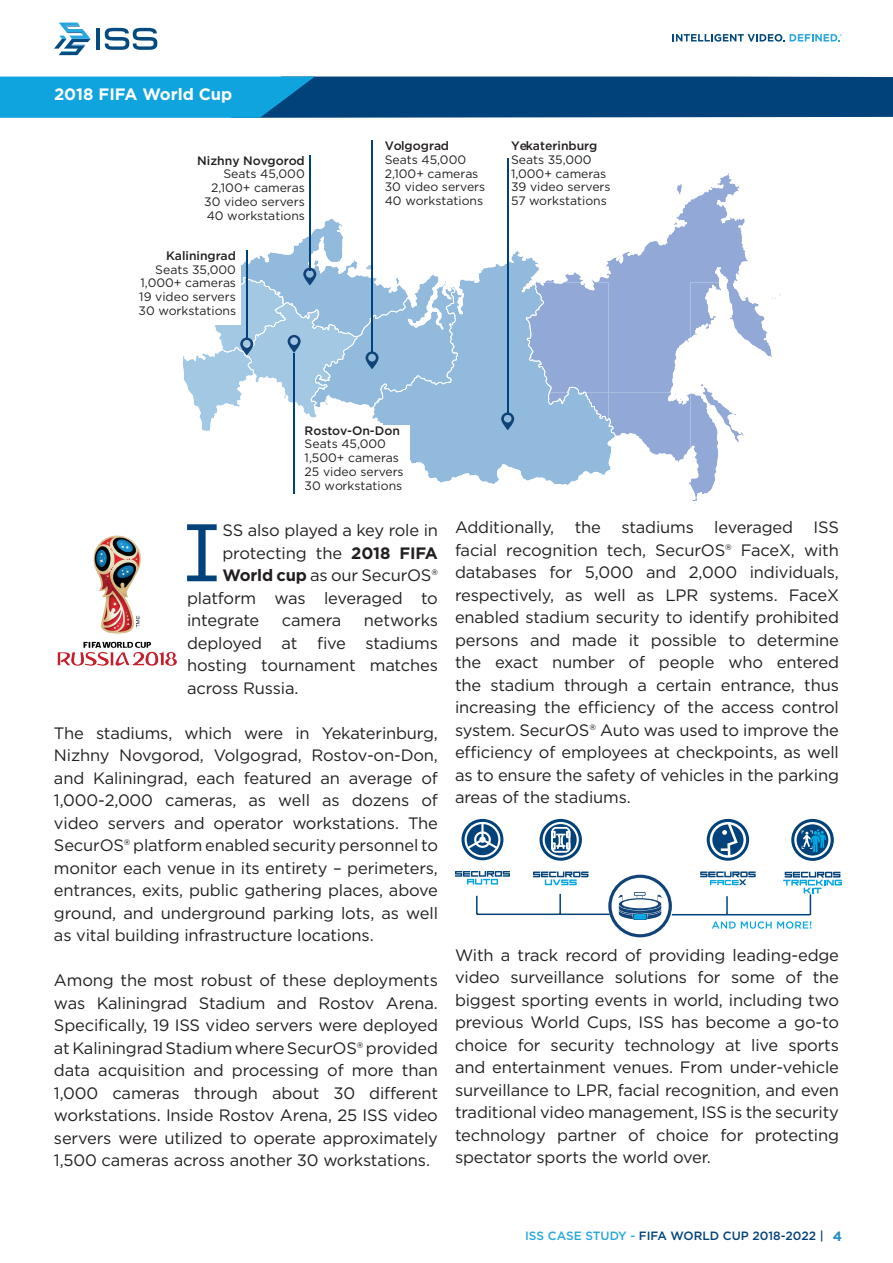
<style>
.page{position:relative;width:893px;height:1263px;background:#fff}
.page>*{position:absolute;margin:0;border:0;box-sizing:border-box;transform-origin:0 0}
.t1{font:78.6px "Adelle Mono Flex";color:#004279}
.t2{font:16.5px/22.5px "Gotham";letter-spacing:-.01em;color:#231f20;text-align:justify}
.t3{font:700 16.5px "Gotham";color:#fff}
.t4{font:12.15px/13.8px "Gotham";color:#231f20}
.t5{font:500 12.15px "Gotham";color:#231f20}
.t6{font:500 12px "Gotham";color:#004279}
.s1{font-weight:700}
.s2{color:#28a7dc}
.s3{font-weight:700;font-size:13.5px;color:#258cc2}
</style>
<div class="page">
<hr style="left:96px;top:28px;width:4px;height:22px;background:#054a7e">
<svg style="left:105px;top:28px;width:52px;height:22px"></svg>
<svg style="left:54px;top:23px;width:37px;height:32px"></svg>
<svg style="left:672px;top:34px;width:170px;height:8px"></svg>
<svg style="left:0;top:77px;width:893px;height:41px;background:#08639b"></svg>
<svg style="left:697px;top:173px;width:43px;height:24px"></svg>
<svg style="left:676px;top:197px;width:97px;height:160px"></svg>
<svg style="left:677px;top:184px;width:5px;height:11px"></svg>
<svg style="left:183px;top:218px;width:562px;height:286px"></svg>
<hr style="left:294px;top:353px;width:1px;height:141px;background:#004279">
<hr style="left:309px;top:155px;width:1px;height:115px;background:#004279">
<hr style="left:246px;top:250px;width:1px;height:88px;background:#004279">
<hr style="left:371px;top:140px;width:2px;height:211px;background:#004279">
<hr style="left:507px;top:158px;width:1px;height:257px;background:#004279">
<svg style="left:608px;top:875px;width:64px;height:62px"></svg>
<svg style="left:634px;top:892px;width:11px;height:4px"></svg>
<svg style="left:539px;top:819px;width:43px;height:42px"></svg>
<svg style="left:543px;top:822px;width:36px;height:36px"></svg>
<svg style="left:533px;top:871px;width:55px;height:14px"></svg>
<svg style="left:707px;top:819px;width:42px;height:42px"></svg>
<svg style="left:700px;top:871px;width:56px;height:14px"></svg>
<svg style="left:455px;top:871px;width:55px;height:13px"></svg>
<svg style="left:461px;top:819px;width:42px;height:41px"></svg>
<svg style="left:465px;top:822px;width:35px;height:35px"></svg>
<svg style="left:791px;top:819px;width:43px;height:42px"></svg>
<svg style="left:794px;top:822px;width:37px;height:36px"></svg>
<hr style="left:477px;top:913px;width:132px;height:2px;background:#004279">
<svg style="left:476px;top:896px;width:2px;height:18px"></svg>
<hr style="left:559px;top:894px;width:2px;height:20px;background:#004279">
<hr style="left:672px;top:914px;width:138px;height:1px;background:#004279">
<svg style="left:726px;top:896px;width:2px;height:18px"></svg>
<svg style="left:783px;top:872px;width:59px;height:43px"></svg>
<svg style="left:712px;top:921px;width:99px;height:8px"></svg>
<img style="left:57px;top:535px;width:120px;height:131px">
<p class="t3" style="left:54px;top:84px;width:180px">2018 FIFA World Cup</p>
<p class="t5" style="left:197px;top:152px;width:109px">Nizhny Novgorod</p>
<p class="t4" style="left:204px;top:167px;width:102px;text-align:right">Seats 45,000<br>2,100+ cameras<br>30 video servers<br>40 workstations</p>
<p class="t5" style="left:166px;top:248px;width:71px">Kaliningrad</p>
<p class="t4" style="left:138px;top:262px;width:99px;text-align:justify;text-indent:17px">Seats 35,000<br>1,000+ cameras 19 video servers 30 workstations</p>
<p class="t5" style="left:385px;top:138px;width:66px">Volgograd</p>
<p class="t4" style="left:385px;top:152px;width:102px">Seats 45,000<br>2,100+ cameras<br>30 video servers<br>40 workstations</p>
<p class="t5" style="left:511px;top:138px;width:88px">Yekaterinburg</p>
<p class="t4" style="left:511px;top:152px;width:101px">Seats 35,000<br>1,000+ cameras<br>39 video servers<br>57 workstations</p>
<p class="t5" style="left:305px;top:422px;width:97px">Rostov-On-Don</p>
<p class="t4" style="left:305px;top:437px;width:101px">Seats 45,000<br>1,500+ cameras<br>25 video servers<br>30 workstations</p>
<h1 class="t1" style="left:184px;top:505px;width:38px">I</h1>
<p class="t2" style="left:222px;top:519px;width:217px">SS also played a key role in</p>
<p class="t2" style="left:222px;top:541px;width:217px">protecting the <span class="s1">2018 FIFA</span></p>
<p class="t2" style="left:222px;top:564px;width:217px"><span class="s1">World cup</span> as our SecurOS®</p>
<p class="t2" style="left:187px;top:586px;width:252px">platform was leveraged to</p>
<p class="t2" style="left:187px;top:609px;width:74px">integrate</p>
<p class="t2" style="left:282px;top:609px;width:61px">camera</p>
<p class="t2" style="left:187px;top:609px;width:252px;text-indent:177px">networks deployed at five stadiums hosting tournament matches across Russia.</p>
<p class="t2" style="left:54px;top:721px;width:385px">The stadiums, which were in Yekaterinburg, Nizhny Novgorod, Volgograd, Rostov-on-Don, and Kaliningrad, each featured an average of 1,000-2,000 cameras, as well as dozens of video servers and operator workstations. The SecurOS® platform enabled security personnel to monitor each venue in its entirety – perimeters, entrances, exits, public gathering places, above ground, and underground parking lots, as well as vital building infrastructure locations.</p>
<p class="t2" style="left:54px;top:969px;width:385px">Among the most robust of these deployments was Kaliningrad Stadium and Rostov Arena.<br>Specifically, 19 ISS video servers were deployed at Kaliningrad Stadium where SecurOS® provided data acquisition and processing of more than 1,000 cameras through about 30 different workstations. Inside Rostov Arena, 25 ISS video servers were utilized to operate approximately 1,500 cameras across another 30 workstations.</p>
<p class="t2" style="left:455px;top:516px;width:385px">Additionally, the stadiums leveraged ISS facial recognition tech, SecurOS® FaceX, with databases for 5,000 and 2,000 individuals, respectively, as well as LPR systems. FaceX enabled stadium security to identify prohibited persons and made it possible to determine the exact number of people who entered the stadium through a certain entrance, thus increasing the efficiency of the access control system. SecurOS® Auto was used to improve the efficiency of employees at checkpoints, as well as to ensure the safety of vehicles in the parking areas of the stadiums.</p>
<p class="t2" style="left:455px;top:943px;width:385px">With a track record of providing leading-edge video surveillance solutions for some of the biggest sporting events in world, including two previous World Cups, ISS has become a go-to choice for security technology at live sports and entertainment venues. From under-vehicle surveillance to LPR, facial recognition, and even traditional video management, ISS is the security technology partner of choice for protecting spectator sports the world over.</p>
<p class="t6" style="left:525px;top:1228px;width:318px"><span class="s2">ISS CASE STUDY -</span> FIFA WORLD CUP 2018-2022 | <span class="s3">4</span></p>
</div>
